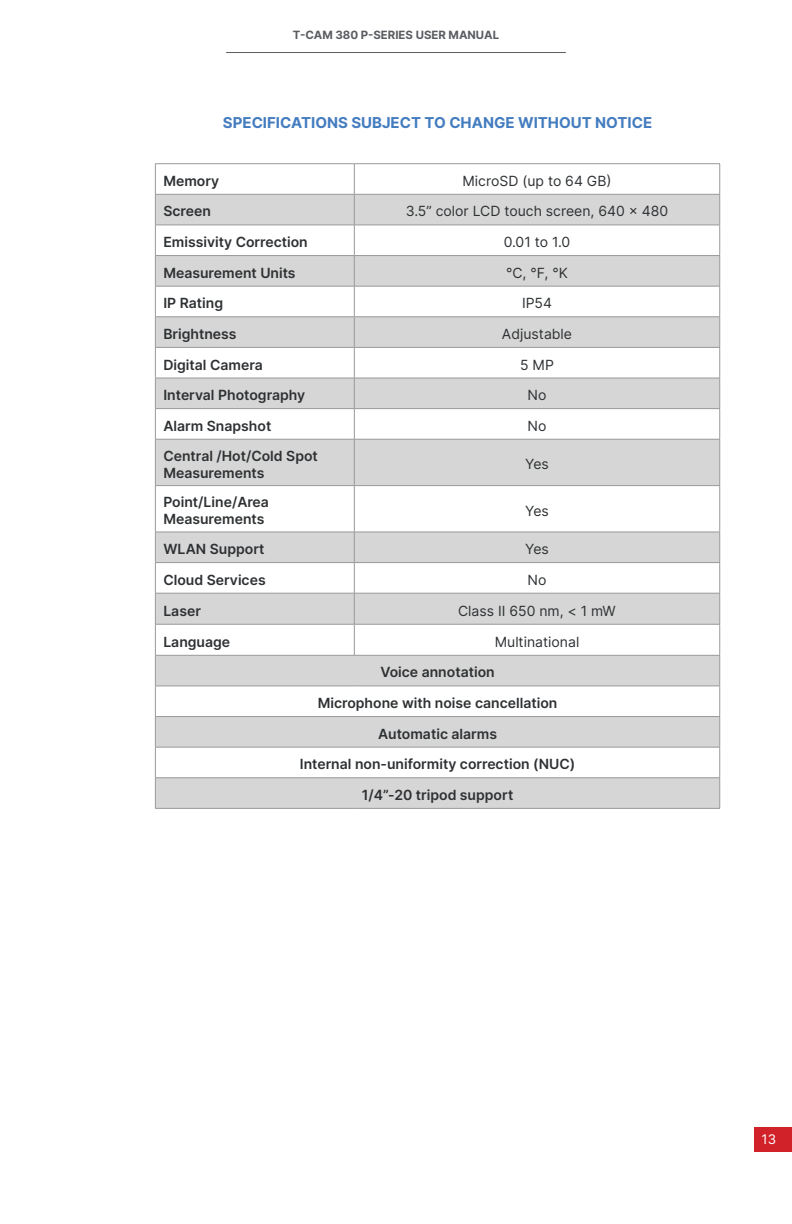
<style>
.page{position:relative;width:792px;height:1224px;background:#fff}
.page>*{position:absolute;margin:0;border:0;box-sizing:border-box;transform-origin:0 0}
.t1{font:700 15px "Inter";color:#437cbf}
.t2{font:600 14px/30.6px "Inter";color:#2e3133}
.t3{font:14px "Inter";color:#2e3133}
.t4{font:13.2px "Inter";color:#fff}
.t5{font:700 11.4px "Inter";color:#595c61}
</style>
<div class="page">
<hr style="left:226px;top:52px;width:340px;height:1px;background:#595c61">
<div style="left:754px;top:1127px;width:38px;height:25px;background:#d12129"></div>
<svg style="left:156px;top:195px;width:563px;height:613px;fill:#d6d6d6"></svg>
<hr style="left:155px;top:163px;width:199px;height:1px;background:#999">
<hr style="left:155px;top:164px;width:1px;height:30px;background:#999">
<hr style="left:354px;top:163px;width:366px;height:1px;background:#999">
<hr style="left:354px;top:164px;width:1px;height:30px;background:#999">
<hr style="left:719px;top:164px;width:1px;height:30px;background:#999">
<hr style="left:155px;top:194px;width:199px;height:1px;background:#999">
<hr style="left:155px;top:195px;width:1px;height:30px;background:#999">
<hr style="left:354px;top:194px;width:366px;height:1px;background:#999">
<hr style="left:354px;top:195px;width:1px;height:30px;background:#999">
<hr style="left:719px;top:195px;width:1px;height:30px;background:#999">
<hr style="left:155px;top:225px;width:199px;height:1px;background:#999">
<hr style="left:155px;top:225px;width:1px;height:30px;background:#999">
<hr style="left:354px;top:225px;width:366px;height:1px;background:#999">
<hr style="left:354px;top:225px;width:1px;height:30px;background:#999">
<hr style="left:719px;top:225px;width:1px;height:30px;background:#999">
<hr style="left:155px;top:255px;width:199px;height:1px;background:#999">
<hr style="left:155px;top:256px;width:1px;height:30px;background:#999">
<hr style="left:354px;top:255px;width:366px;height:1px;background:#999">
<hr style="left:354px;top:256px;width:1px;height:30px;background:#999">
<hr style="left:719px;top:256px;width:1px;height:30px;background:#999">
<hr style="left:155px;top:286px;width:199px;height:1px;background:#999">
<hr style="left:155px;top:286px;width:1px;height:31px;background:#999">
<hr style="left:354px;top:286px;width:366px;height:1px;background:#999">
<hr style="left:354px;top:286px;width:1px;height:31px;background:#999">
<hr style="left:719px;top:286px;width:1px;height:31px;background:#999">
<hr style="left:155px;top:316px;width:199px;height:1px;background:#999">
<hr style="left:155px;top:317px;width:1px;height:30px;background:#999">
<hr style="left:354px;top:316px;width:366px;height:1px;background:#999">
<hr style="left:354px;top:317px;width:1px;height:30px;background:#999">
<hr style="left:719px;top:317px;width:1px;height:30px;background:#999">
<hr style="left:155px;top:347px;width:199px;height:1px;background:#999">
<hr style="left:155px;top:348px;width:1px;height:30px;background:#999">
<hr style="left:354px;top:347px;width:366px;height:1px;background:#999">
<hr style="left:354px;top:348px;width:1px;height:30px;background:#999">
<hr style="left:719px;top:348px;width:1px;height:30px;background:#999">
<hr style="left:155px;top:378px;width:199px;height:1px;background:#999">
<hr style="left:155px;top:378px;width:1px;height:30px;background:#999">
<hr style="left:354px;top:378px;width:366px;height:1px;background:#999">
<hr style="left:354px;top:378px;width:1px;height:30px;background:#999">
<hr style="left:719px;top:378px;width:1px;height:30px;background:#999">
<hr style="left:155px;top:408px;width:199px;height:1px;background:#999">
<hr style="left:155px;top:409px;width:1px;height:30px;background:#999">
<hr style="left:354px;top:408px;width:366px;height:1px;background:#999">
<hr style="left:354px;top:409px;width:1px;height:30px;background:#999">
<hr style="left:719px;top:409px;width:1px;height:30px;background:#999">
<hr style="left:155px;top:439px;width:199px;height:1px;background:#999">
<hr style="left:155px;top:439px;width:1px;height:46px;background:#999">
<hr style="left:354px;top:439px;width:366px;height:1px;background:#999">
<hr style="left:354px;top:439px;width:1px;height:46px;background:#999">
<hr style="left:719px;top:439px;width:1px;height:46px;background:#999">
<hr style="left:155px;top:485px;width:199px;height:1px;background:#999">
<hr style="left:155px;top:486px;width:1px;height:46px;background:#999">
<hr style="left:354px;top:485px;width:366px;height:1px;background:#999">
<hr style="left:354px;top:486px;width:1px;height:46px;background:#999">
<hr style="left:719px;top:486px;width:1px;height:46px;background:#999">
<hr style="left:155px;top:532px;width:199px;height:1px;background:#999">
<hr style="left:155px;top:532px;width:1px;height:30px;background:#999">
<hr style="left:354px;top:532px;width:366px;height:1px;background:#999">
<hr style="left:354px;top:532px;width:1px;height:30px;background:#999">
<hr style="left:719px;top:532px;width:1px;height:30px;background:#999">
<hr style="left:155px;top:562px;width:199px;height:1px;background:#999">
<hr style="left:155px;top:563px;width:1px;height:30px;background:#999">
<hr style="left:354px;top:562px;width:366px;height:1px;background:#999">
<hr style="left:354px;top:563px;width:1px;height:30px;background:#999">
<hr style="left:719px;top:563px;width:1px;height:30px;background:#999">
<hr style="left:155px;top:593px;width:199px;height:1px;background:#999">
<hr style="left:155px;top:593px;width:1px;height:31px;background:#999">
<hr style="left:354px;top:593px;width:366px;height:1px;background:#999">
<hr style="left:354px;top:593px;width:1px;height:31px;background:#999">
<hr style="left:719px;top:593px;width:1px;height:31px;background:#999">
<hr style="left:155px;top:624px;width:199px;height:1px;background:#999">
<hr style="left:155px;top:625px;width:1px;height:30px;background:#999">
<hr style="left:354px;top:624px;width:366px;height:1px;background:#999">
<hr style="left:354px;top:625px;width:1px;height:30px;background:#999">
<hr style="left:719px;top:625px;width:1px;height:30px;background:#999">
<hr style="left:155px;top:655px;width:199px;height:1px;background:#999">
<hr style="left:155px;top:656px;width:1px;height:30px;background:#999">
<hr style="left:354px;top:655px;width:366px;height:1px;background:#999">
<hr style="left:719px;top:656px;width:1px;height:30px;background:#999">
<hr style="left:155px;top:686px;width:199px;height:1px;background:#999">
<hr style="left:155px;top:686px;width:1px;height:30px;background:#999">
<hr style="left:354px;top:686px;width:366px;height:1px;background:#999">
<hr style="left:719px;top:686px;width:1px;height:30px;background:#999">
<hr style="left:155px;top:716px;width:199px;height:1px;background:#999">
<hr style="left:155px;top:717px;width:1px;height:30px;background:#999">
<hr style="left:354px;top:716px;width:366px;height:1px;background:#999">
<hr style="left:719px;top:717px;width:1px;height:30px;background:#999">
<hr style="left:155px;top:747px;width:199px;height:1px;background:#999">
<hr style="left:155px;top:747px;width:1px;height:31px;background:#999">
<hr style="left:354px;top:747px;width:366px;height:1px;background:#999">
<hr style="left:719px;top:747px;width:1px;height:31px;background:#999">
<hr style="left:155px;top:777px;width:199px;height:1px;background:#999">
<hr style="left:155px;top:778px;width:1px;height:30px;background:#999">
<hr style="left:354px;top:777px;width:366px;height:1px;background:#999">
<hr style="left:719px;top:778px;width:1px;height:30px;background:#999">
<hr style="left:155px;top:808px;width:199px;height:1px;background:#999">
<hr style="left:354px;top:808px;width:366px;height:1px;background:#999">
<p class="t5" style="left:293px;top:27px;width:208px">T-CAM 380 P-SERIES USER MANUAL</p>
<p class="t1" style="left:223px;top:111px;width:431px">SPECIFICATIONS SUBJECT TO CHANGE WITHOUT NOTICE</p>
<p class="t2" style="left:163px;top:165px;width:57px">Memory</p>
<p class="t3" style="left:463px;top:171px;width:151px">MicroSD (up to 64 GB)</p>
<p class="t2" style="left:163px;top:196px;width:49px">Screen</p>
<p class="t3" style="left:406px;top:201px;width:264px">3.5” color LCD touch screen, 640 x 480</p>
<p class="t2" style="left:163px;top:226px;width:146px">Emissivity Correction</p>
<p class="t3" style="left:504px;top:232px;width:68px">0.01 to 1.0</p>
<p class="t2" style="left:163px;top:257px;width:134px">Measurement Units</p>
<p class="t3" style="left:506px;top:262px;width:63px">°C, °F, °K</p>
<p class="t2" style="left:163px;top:288px;width:61px">IP Rating</p>
<p class="t3" style="left:522px;top:293px;width:32px">IP54</p>
<p class="t2" style="left:163px;top:318px;width:75px">Brightness</p>
<p class="t3" style="left:502px;top:324px;width:72px">Adjustable</p>
<p class="t2" style="left:163px;top:349px;width:101px">Digital Camera</p>
<p class="t3" style="left:520px;top:354px;width:35px">5 MP</p>
<p class="t2" style="left:163px;top:379px;width:143px">Interval Photography</p>
<p class="t3" style="left:528px;top:385px;width:20px">No</p>
<p class="t2" style="left:163px;top:410px;width:109px">Alarm Snapshot</p>
<p class="t3" style="left:528px;top:415px;width:20px">No</p>
<p class="t2" style="left:163px;top:447px;width:156px;line-height:16.8px">Central /Hot/Cold Spot<br>Measurements</p>
<p class="t3" style="left:525px;top:454px;width:25px">Yes</p>
<p class="t2" style="left:163px;top:493px;width:107px;line-height:16.8px">Point/Line/Area<br>Measurements</p>
<p class="t3" style="left:525px;top:500px;width:25px">Yes</p>
<p class="t2" style="left:163px;top:533px;width:103px">WLAN Support</p>
<p class="t3" style="left:525px;top:539px;width:25px">Yes</p>
<p class="t2" style="left:163px;top:564px;width:104px">Cloud Services</p>
<p class="t3" style="left:528px;top:569px;width:20px">No</p>
<p class="t2" style="left:163px;top:595px;width:39px">Laser</p>
<p class="t3" style="left:458px;top:600px;width:159px">Class II 650 nm, &lt; 1 mW</p>
<p class="t2" style="left:163px;top:626px;width:68px">Language</p>
<p class="t3" style="left:495px;top:631px;width:86px">Multinational</p>
<p class="t2" style="left:300px;top:657px;width:277px;text-align:center">Voice annotation<br>Microphone with noise cancellation<br>Automatic alarms<br>Internal non-uniformity correction (NUC)<br>1/4”-20 tripod support</p>
<p class="t4" style="left:762px;top:1130px;width:16px">13</p>
</div>
